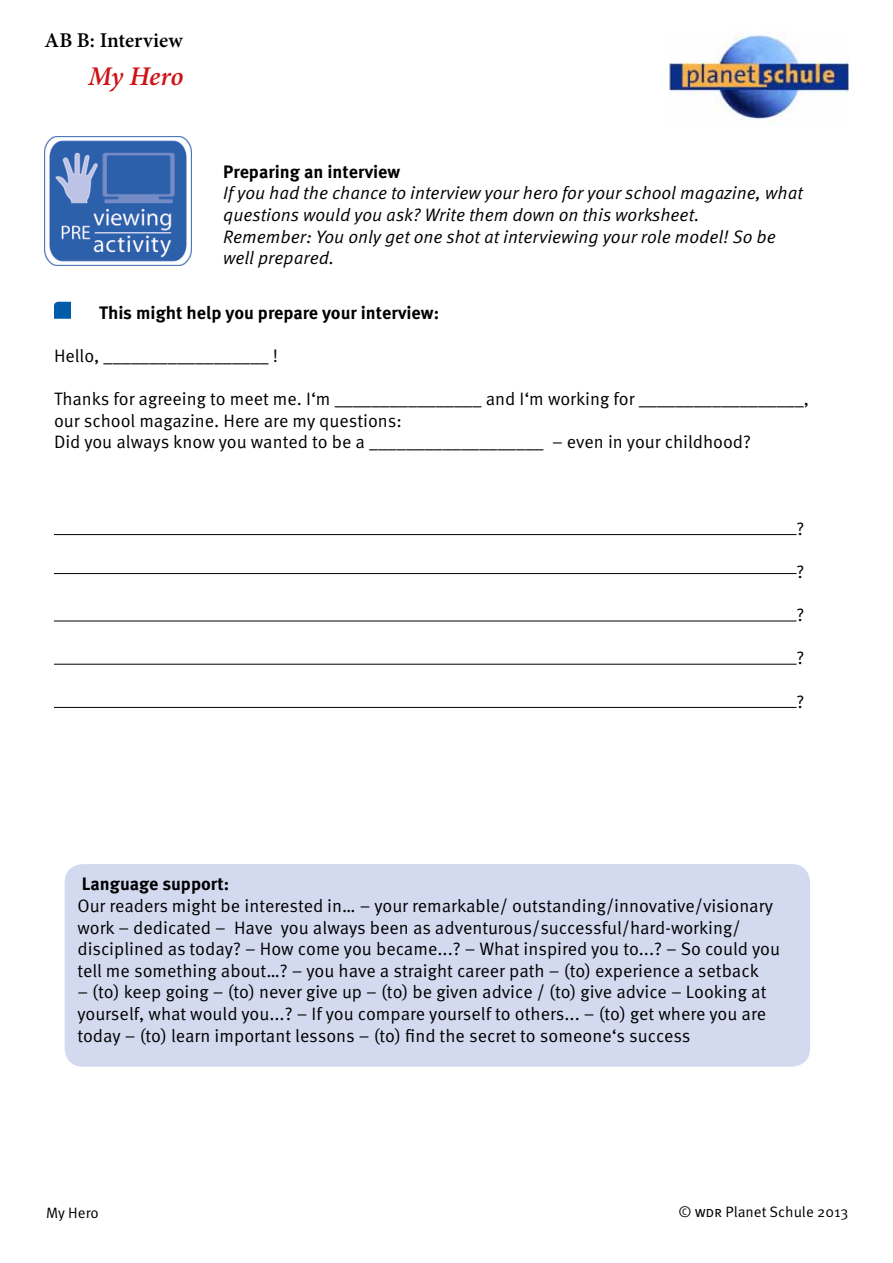
<style>
.page{position:relative;width:893px;height:1263px;background:#fff}
.page>*{position:absolute;margin:0;border:0;box-sizing:border-box;transform-origin:0 0}
.t1{font:italic 600 27px "Minion Pro";letter-spacing:-.02em;color:#cd1316}
.t2{font:600 21px "Minion Pro";color:#000}
.t3{font:18px/21.6px "Meta OT Norm";color:#000}
.t4{font:18px/21.6px "Meta OT Norm Ita";color:#000}
.t5{font:700 18px "Meta OT";color:#000}
.t6{font:15px "Meta OT Norm";color:#000}
</style>
<div class="page">
<img style="left:670px;top:34px;width:178px;height:88px">
<img style="left:45px;top:136px;width:147px;height:129px">
<svg style="left:54px;top:302px;width:17px;height:17px"></svg>
<hr style="left:54px;top:534px;width:742px;height:1px;background:#000">
<hr style="left:54px;top:573px;width:742px;height:1px;background:#000">
<hr style="left:54px;top:621px;width:742px;height:1px;background:#000">
<hr style="left:54px;top:664px;width:742px;height:1px;background:#000">
<hr style="left:54px;top:707px;width:742px;height:1px;background:#000">
<div style="left:65px;top:864px;width:745px;height:203px;background:#d3daf0;border-radius:18px"></div>
<p class="t2" style="left:45px;top:26px;width:140px">AB B: Interview</p>
<h1 class="t1" style="left:88px;top:58px;width:97px">My Hero</h1>
<p class="t5" style="left:223px;top:161px;width:179px">Preparing an interview</p>
<p class="t4" style="left:223px;top:183px;width:581px">If you had the chance to interview your hero for your school magazine, what questions would you ask? Write them down on this worksheet.<br>Remember: You only get one shot at interviewing your role model! So be well prepared.</p>
<p class="t5" style="left:99px;top:302px;width:342px">This might help you prepare your interview:</p>
<p class="t3" style="left:54px;top:345px;width:226px">Hello, __________________ !</p>
<p class="t3" style="left:54px;top:389px;width:757px">Thanks for agreeing to meet me. I‘m ________________ and I‘m working for __________________, our school magazine. Here are my questions:<br>Did you always know you wanted to be a ___________________ – even in your childhood?</p>
<p class="t3" style="left:796px;top:518px;width:9px">?</p>
<p class="t3" style="left:796px;top:561px;width:9px">?</p>
<p class="t3" style="left:796px;top:605px;width:9px">?</p>
<p class="t3" style="left:796px;top:648px;width:9px">?</p>
<p class="t3" style="left:796px;top:691px;width:9px">?</p>
<p class="t5" style="left:82px;top:873px;width:149px">Language support:</p>
<p class="t3" style="left:77px;top:895px;width:704px">Our readers might be interested in… – your remarkable/ outstanding/innovative/visionary work – dedicated – Have you always been as adventurous/successful/hard-working/ disciplined as today? – How come you became...? – What inspired you to...? – So could you tell me something about…? – you have a straight career path – (to) experience a setback</p>
<p class="t3" style="left:77px;top:982px;width:690px;text-align:justify">– (to) keep going – (to) never give up – (to) be given advice / (to) give advice – Looking at yourself, what would you...? – If you compare yourself to others... – (to) get where you are today – (to) learn important lessons – (to) find the secret to someone‘s success</p>
<p class="t6" style="left:46px;top:1203px;width:54px">My Hero</p>
<p class="t6" style="left:678px;top:1203px;width:171px">© wdr Planet Schule 2013</p>
</div>
